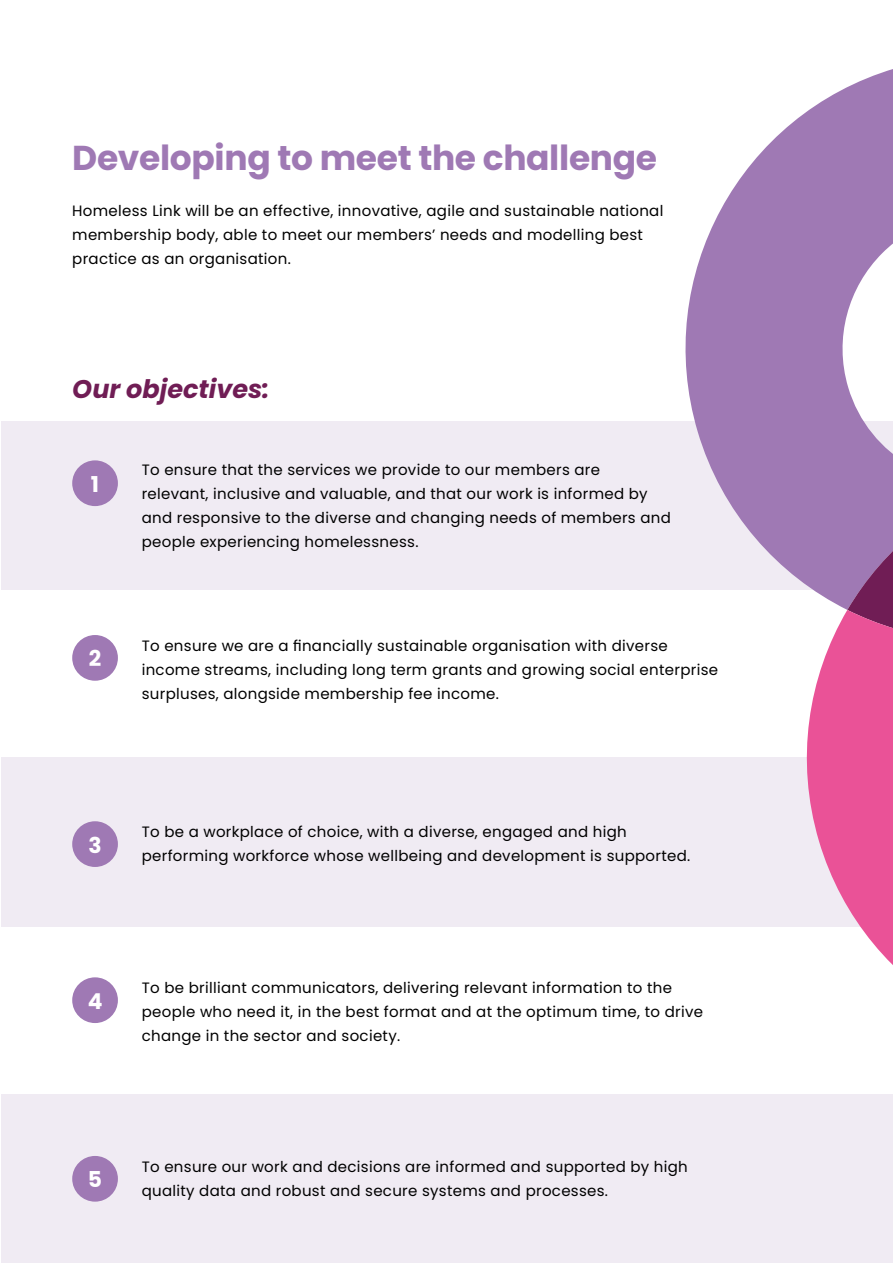
<style>
.page{position:relative;width:893px;height:1263px;background:#fff}
.page>*{position:absolute;margin:0;border:0;box-sizing:border-box;transform-origin:0 0}
.t1{font:700 34.5px "Poppins";letter-spacing:-.01em;color:#9f79b4}
.t2{font:italic 700 25.5px "Poppins";color:#701d55}
.t3{font:700 21.9px "Poppins";color:#fff}
.t4{font:15px/24px "Poppins";letter-spacing:.02em;color:#000}
</style>
<div class="page">
<div style="left:1px;top:1094px;width:891px;height:169px;background:#f0ebf3"></div>
<div style="left:1px;top:758px;width:891px;height:169px;background:#f0ebf3"></div>
<div style="left:1px;top:421px;width:891px;height:168px;background:#f0ebf3"></div>
<div style="left:72px;top:460px;width:46px;height:46px;background:#9f79b4;border-radius:50%"></div>
<div style="left:72px;top:635px;width:46px;height:46px;background:#9f79b4;border-radius:50%"></div>
<div style="left:72px;top:821px;width:46px;height:46px;background:#9f79b4;border-radius:50%"></div>
<div style="left:72px;top:977px;width:46px;height:46px;background:#9f79b4;border-radius:50%"></div>
<div style="left:72px;top:1156px;width:46px;height:45px;background:#9f79b4;border-radius:50%"></div>
<svg style="left:652px;top:69px;width:241px;height:541px;fill:#9f79b4"></svg>
<svg style="left:847px;top:466px;width:46px;height:144px;background:#94649f"></svg>
<svg style="left:795px;top:610px;width:98px;height:355px;fill:#ea5297"></svg>
<p class="t1" style="left:72px;top:138px;width:586px">Developing to meet the challenge</p>
<p class="t4" style="left:72px;top:199px;width:593px">Homeless Link will be an effective, innovative, agile and sustainable national membership body, able to meet our members’ needs and modelling best practice as an organisation.</p>
<p class="t2" style="left:72px;top:374px;width:199px">Our objectives:</p>
<p class="t3" style="left:91px;top:471px;width:10px">1</p>
<p class="t3" style="left:89px;top:646px;width:14px">2</p>
<p class="t4" style="left:142px;top:457px;width:531px">To ensure that the services we provide to our members are<br>relevant, inclusive and valuable, and that our work is informed by and responsive to the diverse and changing needs of members and people experiencing homelessness.</p>
<p class="t4" style="left:142px;top:634px;width:578px">To ensure we are a financially sustainable organisation with diverse income streams, including long term grants and growing social enterprise surpluses, alongside membership fee income.</p>
<p class="t3" style="left:88px;top:832px;width:15px">3</p>
<p class="t4" style="left:142px;top:820px;width:550px">To be a workplace of choice, with a diverse, engaged and high performing workforce whose wellbeing and development is supported.</p>
<p class="t3" style="left:88px;top:988px;width:16px">4</p>
<p class="t4" style="left:142px;top:976px;width:563px">To be brilliant communicators, delivering relevant information to the people who need it, in the best format and at the optimum time, to drive change in the sector and society.</p>
<p class="t3" style="left:88px;top:1167px;width:16px">5</p>
<p class="t4" style="left:142px;top:1154px;width:548px">To ensure our work and decisions are informed and supported by high quality data and robust and secure systems and processes.</p>
</div>
